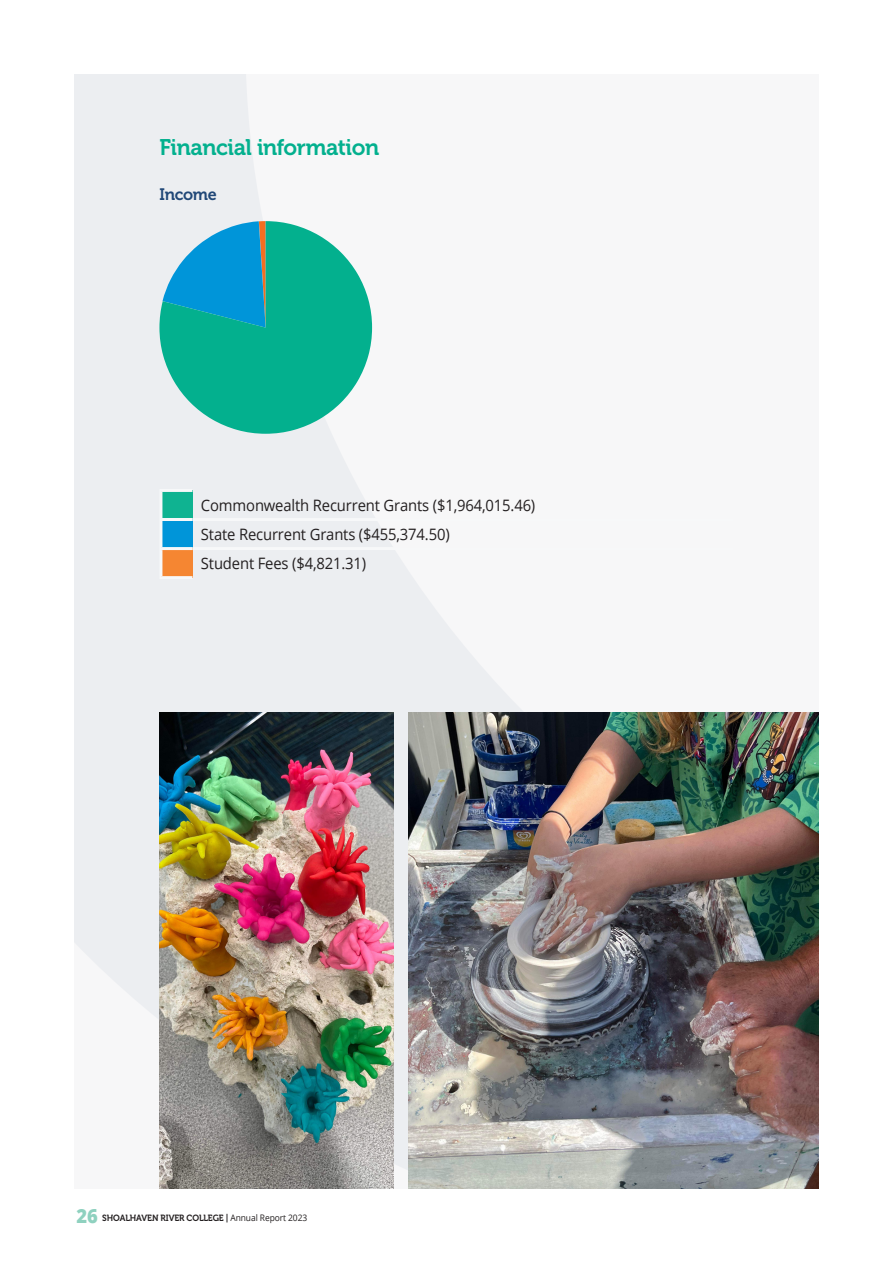
<style>
.page{position:relative;width:893px;height:1263px;background:#fff}
.page>*{position:absolute;margin:0;border:0;box-sizing:border-box;transform-origin:0 0}
.Heading{font:22.5px "Museo 700";letter-spacing:-.02em;color:#03b08e}
.Sub_Heading{font:16.5px "Museo 700";letter-spacing:-.02em;color:#214878}
.Body_Text{font:15.75px "Open Sans";letter-spacing:-.01em;color:#231f20;scale:.94 1}
.t1{font:9px "Museo 700";letter-spacing:-.01em;color:#231f20;scale:.94 1}
.s1{font-family:"Open Sans";font-weight:800;font-size:19.5px;color:#8fd1bf}
.s2{font-family:"Open Sans"}
</style>
<div class="page">
<svg style="left:74px;top:74px;width:450px;height:1114px;fill:#eceef1"></svg>
<div style="left:161px;top:490px;width:31px;height:29px;background:#0fb391"></div>
<div style="left:161px;top:519px;width:31px;height:30px;background:#0095d9"></div>
<div style="left:161px;top:549px;width:31px;height:29px;background:#f58632"></div>
<hr style="left:159px;top:489px;width:33px;height:3px;background:#f7f8f9">
<hr style="left:159px;top:492px;width:3px;height:26px;background:#f7f8f9">
<hr style="left:159px;top:518px;width:33px;height:3px;background:#f7f8f9">
<hr style="left:159px;top:521px;width:3px;height:26px;background:#f7f8f9">
<hr style="left:192px;top:518px;width:541px;height:3px;background:#f7f8f9">
<hr style="left:159px;top:547px;width:33px;height:3px;background:#f7f8f9">
<hr style="left:159px;top:550px;width:3px;height:26px;background:#f7f8f9">
<hr style="left:192px;top:547px;width:541px;height:3px;background:#f7f8f9">
<hr style="left:159px;top:576px;width:33px;height:3px;background:#f7f8f9">
<svg style="left:159px;top:221px;width:213px;height:213px;background:#38b9af"></svg>
<img style="left:159px;top:712px;width:234px;height:476px">
<img style="left:408px;top:712px;width:411px;height:476px">
<p class="Heading" style="left:159px;top:135px;width:221px">Financial information</p>
<p class="Sub_Heading" style="left:159px;top:185px;width:59px">Income</p>
<p class="Body_Text" style="left:201px;top:494px;width:357px">Commonwealth Recurrent Grants ($1,964,015.46)</p>
<p class="Body_Text" style="left:201px;top:523px;width:266px">State Recurrent Grants ($455,374.50)</p>
<p class="Body_Text" style="left:201px;top:553px;width:177px">Student Fees ($4,821.31)</p>
<p class="t1" style="left:77px;top:1213px;width:247px"><span class="s1">26</span> SHOALHAVEN RIVER COLLEGE | <span class="s2">Annual Report 2023</span></p>
</div>
